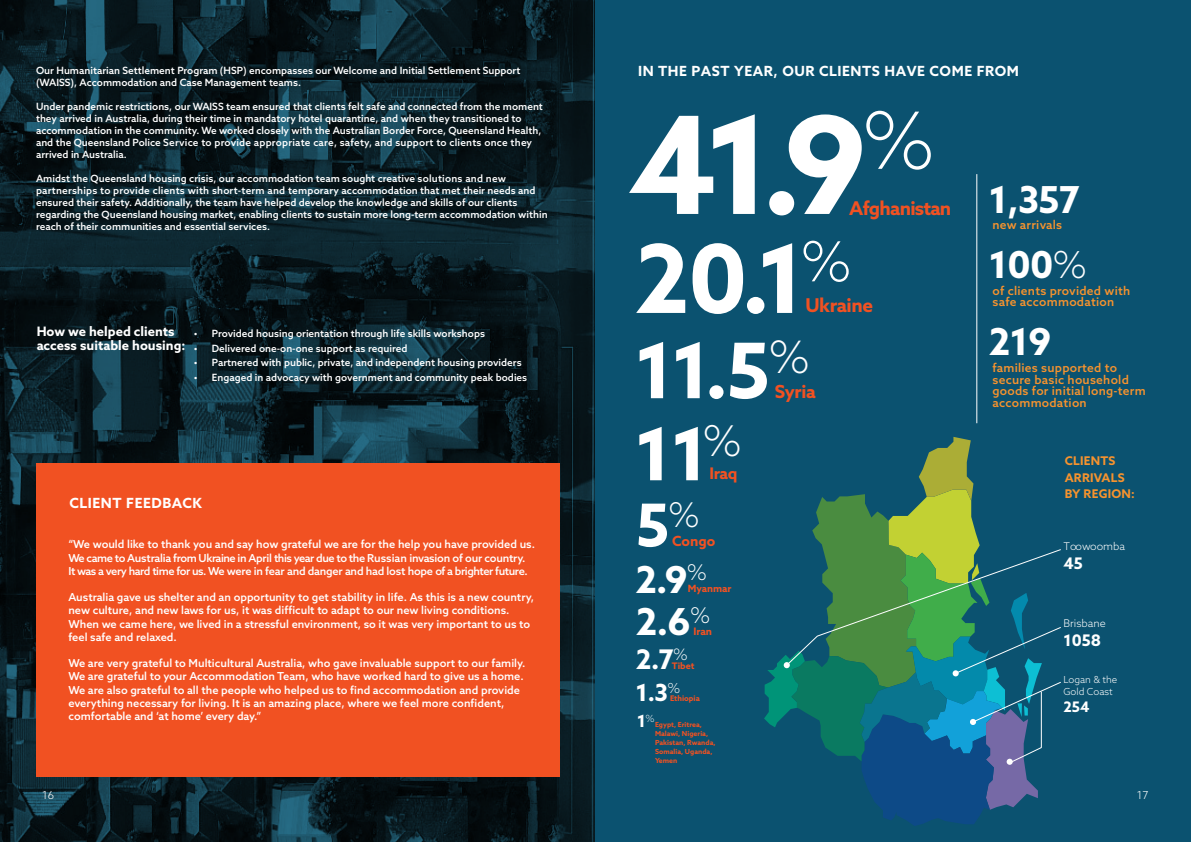
<style>
.page{position:relative;width:1191px;height:842px;background:#fff}
.page>*{position:absolute;margin:0;border:0;box-sizing:border-box;transform-origin:0 0}
.t1{font:700 135.5px "Azo Sans";color:#fff}
.t2{font:700 94.9px "Azo Sans";color:#fff}
.t3{font:700 76.7px "Azo Sans";color:#fff}
.t4{font:700 72.7px "Azo Sans";color:#fff}
.t5{font:700 59.1px "Azo Sans";color:#fff}
.t6{font:700 37.2px "Azo Sans";letter-spacing:-.02em;color:#fff}
.t7{font:700 27px "Azo Sans";color:#fff}
.t8{font:700 23.7px "Azo Sans";color:#fff}
.t9{font:700 19px "Azo Sans";letter-spacing:-.04em;color:#f15122}
.t10{font:700 19px "Azo Sans";letter-spacing:-.02em;color:#f15122}
.t11{font:700 18px "Azo Sans";letter-spacing:-.02em;color:#f15122}
.t12{font:700 16.9px "Azo Sans";color:#fff}
.t13{font:700 16px "Azo Sans";color:#fff}
.t14{font:700 16px "Azo Sans";color:#f15122}
.t15{font:700 14.5px "Azo Sans";color:#fff}
.t16{font:700 14px "Azo Sans";letter-spacing:.04em;color:#fff}
.t17{font:700 14px "Azo Sans";color:#f15122}
.t18{font:700 13px/14px "Azo Sans";color:#fff}
.t19{font:500 12px/11.7px "Azo Sans";letter-spacing:.02em;color:#f7932e}
.t20{font:700 12px "Azo Sans";letter-spacing:.02em;color:#f7932e}
.t21{font:500 11px/13.2px "Azo Sans";color:#fff}
.t22{font:500 11px/13.2px "Azo Sans";letter-spacing:-.02em;color:#fff}
.t23{font:300 11px "Azo Sans";color:#fff}
.t24{font:300 10.6px "Azo Sans";color:#fff}
.t25{font:700 10.3px "Azo Sans";color:#f15122}
.t26{font:500 10px/12px "Azo Sans";color:#fff}
.t27{font:700 10px "Azo Sans";color:#f15122}
.t28{font:300 9.7px/11.6px "Azo Sans";color:#fff}
.t29{font:700 9px "Azo Sans";color:#f15122}
.t30{font:700 7.7px "Azo Sans";color:#f15122}
.t31{font:700 7px/9px "Azo Sans";color:#f15122}
.s1{font-weight:300}
</style>
<div class="page">
<img style="left:0;top:0;width:595px;height:842px">
<div style="left:36px;top:463px;width:523px;height:314px;background:#f15122"></div>
<div style="left:595px;top:0;width:596px;height:842px;background:#0b5270"></div>
<svg style="left:764px;top:437px;width:274px;height:389px"></svg>
<svg style="left:785px;top:549px;width:276px;height:215px"></svg>
<hr style="left:976px;top:174px;width:1px;height:249px;background:#fff">
<p class="t26" style="left:36px;top:64px;width:486px">Our Humanitarian Settlement Program (HSP) encompasses our Welcome and Initial Settlement Support (WAISS), Accommodation and Case Management teams.</p>
<p class="t26" style="left:36px;top:100px;width:508px">Under pandemic restrictions, our WAISS team ensured that clients felt safe and connected from the moment they arrived in Australia, during their time in mandatory hotel quarantine, and when they transitioned to accommodation in the community. We worked closely with the Australian Border Force, Queensland Health, and the Queensland Police Service to provide appropriate care, safety, and support to clients once they arrived in Australia.</p>
<p class="t26" style="left:36px;top:172px;width:513px">Amidst the Queensland housing crisis, our accommodation team sought creative solutions and new partnerships to provide clients with short-term and temporary accommodation that met their needs and ensured their safety. Additionally, the team have helped develop the knowledge and skills of our clients regarding the Queensland housing market, enabling clients to sustain more long-term accommodation within reach of their communities and essential services.</p>
<p class="t18" style="left:37px;top:324px;width:150px">How we helped clients access suitable housing:</p>
<p class="t26" style="left:194px;top:327px;width:292px">• Provided housing orientation through life skills workshops</p>
<p class="t26" style="left:194px;top:342px;width:215px">• Delivered one-on-one support as required</p>
<p class="t26" style="left:194px;top:357px;width:329px">• Partnered with public, private, and independent housing providers</p>
<p class="t26" style="left:194px;top:372px;width:335px">• Engaged in advocacy with government and community peak bodies</p>
<p class="t16" style="left:69px;top:494px;width:134px">CLIENT FEEDBACK</p>
<p class="t22" style="left:68px;top:538px;width:468px">“We would like to thank you and say how grateful we are for the help you have provided us.<br>We came to Australia from Ukraine in April this year due to the Russian invasion of our country.<br>It was a very hard time for us. We were in fear and danger and had lost hope of a brighter future.</p>
<p class="t21" style="left:68px;top:590px;width:467px">Australia gave us shelter and an opportunity to get stability in life. As this is a new country, new culture, and new laws for us, it was difficult to adapt to our new living conditions.<br>When we came here, we lived in a stressful environment, so it was very important to us to feel safe and relaxed.</p>
<p class="t21" style="left:68px;top:656px;width:458px">We are very grateful to Multicultural Australia, who gave invaluable support to our family.<br>We are grateful to your Accommodation Team, who have worked hard to give us a home.<br>We are also grateful to all the people who helped us to find accommodation and provide everything necessary for living. It is an amazing place, where we feel more confident, comfortable and ‘at home’ every day.”</p>
<p class="t16" style="left:638px;top:63px;width:382px">IN THE PAST YEAR, OUR CLIENTS HAVE COME FROM</p>
<p class="t1" style="left:629px;top:76px;width:308px">41.9<sup>%</sup></p>
<p class="t2" style="left:634px;top:216px;width:219px">20.1<sup>%</sup></p>
<p class="t3" style="left:634px;top:320px;width:177px">11.5<sup>%</sup></p>
<p class="t4" style="left:634px;top:406px;width:109px">11<sup>%</sup></p>
<p class="t5" style="left:636px;top:486px;width:66px">5<sup>%</sup></p>
<p class="t9" style="left:849px;top:195px;width:104px">Afghanistan</p>
<p class="t10" style="left:805px;top:293px;width:69px">Ukraine</p>
<p class="t11" style="left:775px;top:380px;width:42px">Syria</p>
<p class="t14" style="left:709px;top:463px;width:30px">Iraq</p>
<p class="t17" style="left:672px;top:531px;width:45px">Congo</p>
<p class="t27" style="left:687px;top:582px;width:45px">Myanmar</p>
<p class="t25" style="left:693px;top:624px;width:20px">Iran</p>
<p class="t29" style="left:672px;top:660px;width:24px">Tibet</p>
<p class="t30" style="left:670px;top:693px;width:31px">Ethiopia</p>
<p class="t31" style="left:655px;top:720px;width:62px">Egypt, Eritrea,<br>Malawi, Nigeria,<br>Pakistan, Rwanda,<br>Somalia, Uganda,<br>Yemen</p>
<p class="t6" style="left:635px;top:554px;width:73px">2.9<sup>%</sup></p>
<p class="t6" style="left:636px;top:597px;width:76px">2.6<sup>%</sup></p>
<p class="t7" style="left:636px;top:641px;width:53px">2.7<sup>%</sup></p>
<p class="t8" style="left:636px;top:676px;width:46px">1.3<sup>%</sup></p>
<p class="t12" style="left:637px;top:710px;width:19px">1<sup>%</sup></p>
<p class="t6" style="left:989px;top:175px;width:93px">1,357</p>
<p class="t6" style="left:989px;top:240px;width:100px">100<span class="s1">%</span></p>
<p class="t19" style="left:992px;top:219px;width:71px">new arrivals</p>
<p class="t19" style="left:992px;top:284px;width:139px">of clients provided with safe accommodation</p>
<p class="t6" style="left:989px;top:317px;width:64px">219</p>
<p class="t19" style="left:992px;top:361px;width:155px">families supported to secure basic household goods for initial long-term accommodation</p>
<p class="t20" style="left:1064px;top:453px;width:52px">CLIENTS</p>
<p class="t20" style="left:1064px;top:469px;width:61px">ARRIVALS</p>
<p class="t20" style="left:1064px;top:486px;width:72px">BY REGION:</p>
<p class="t24" style="left:1063px;top:539px;width:63px">Toowoomba</p>
<h3 class="t13" style="left:1063px;top:552px;width:21px">45</h3>
<p class="t24" style="left:1063px;top:616px;width:44px">Brisbane</p>
<h3 class="t13" style="left:1063px;top:630px;width:39px">1058</h3>
<p class="t28" style="left:1063px;top:674px;width:55px">Logan &amp; the<br>Gold Coast</p>
<h3 class="t15" style="left:1063px;top:697px;width:28px">254</h3>
<p class="t23" style="left:42px;top:788px;width:13px">16</p>
<p class="t23" style="left:1136px;top:788px;width:13px">17</p>
</div>
